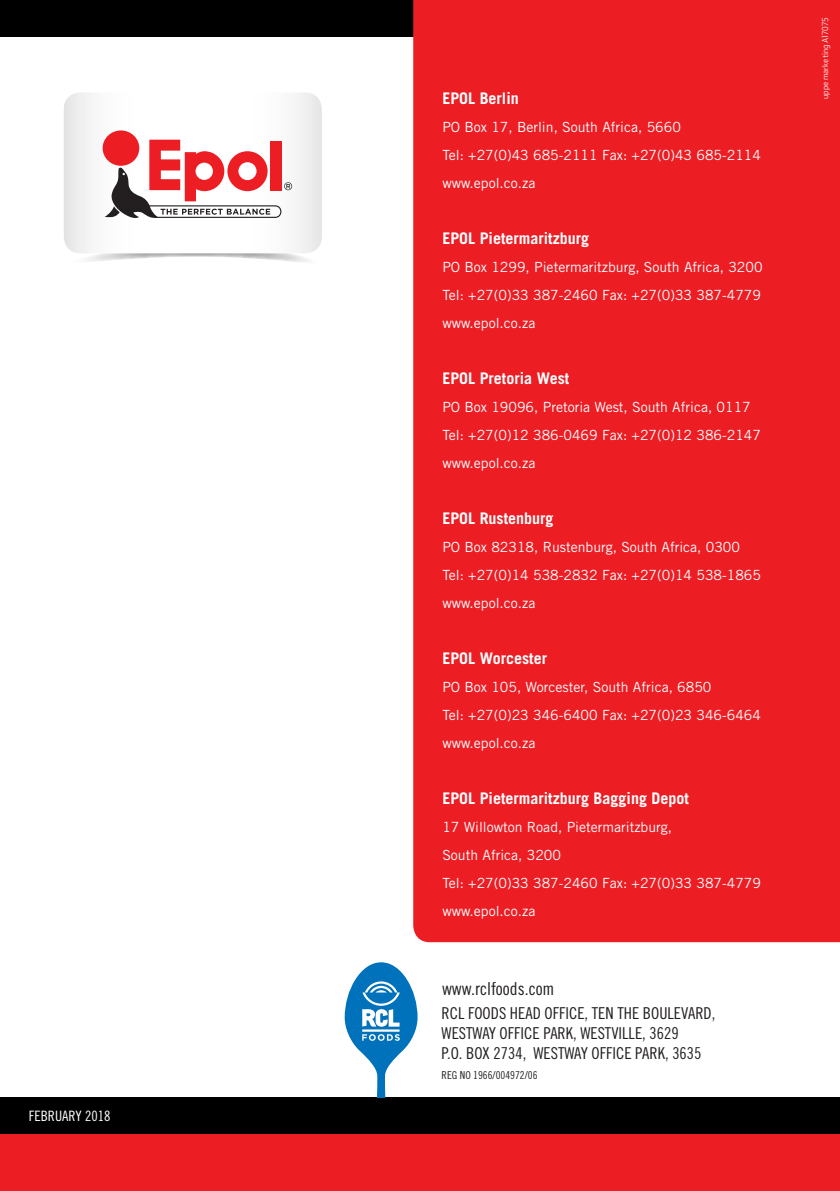
<style>
.page{position:relative;width:840px;height:1191px;background:#fff}
.page>*{position:absolute;margin:0;border:0;box-sizing:border-box;transform-origin:0 0}
.t1{font:17.8px "Trade Gothic LT Std Cn 18";color:#231f20}
.t2{font:16.4px/20px "Trade Gothic LT Std Cn 18";color:#231f20}
.t3{font:700 16px "Trade Gothic LT Std";color:#fff}
.t4{font:14.2px "Trade Gothic LT Std Cn 18";color:#fff}
.t5{font:14px/28px "Trade Gothic LT Std";color:#fff}
.t6{font:11px "Trade Gothic LT Std Cn 18";color:#231f20}
.t7{font:8px "VM Apex Sans";color:#fff}
</style>
<div class="page">
<div style="left:0;top:1134px;width:839px;height:57px;background:#ed1d24"></div>
<div style="left:0;top:1097px;width:839px;height:37px;background:#000"></div>
<div style="left:0;top:0;width:839px;height:37px;background:#000"></div>
<svg style="left:344px;top:962px;width:73px;height:135px"></svg>
<div style="left:413px;top:0;width:426px;height:942px;background:#ed1d24"></div>
<svg style="left:67px;top:247px;width:251px;height:15px"></svg>
<svg style="left:64px;top:92px;width:258px;height:161px"></svg>
<svg style="left:105px;top:140px;width:187px;height:78px"></svg>
<div style="left:270px;top:141px;width:11px;height:49px;background:#ed1d24"></div>
<div style="left:103px;top:130px;width:36px;height:36px;background:#ed1d24;border-radius:50%"></div>
<p class="t4" style="left:29px;top:1107px;width:83px">FEBRUARY 2018</p>
<p class="t3" style="left:442px;top:88px;width:78px">EPOL Berlin</p>
<p class="t5" style="left:442px;top:113px;width:320px">PO Box 17, Berlin, South Africa, 5660<br>Tel: +27(0)43 685-2111 Fax: +27(0)43 685-2114 www.epol.co.za</p>
<p class="t3" style="left:442px;top:228px;width:148px">EPOL Pietermaritzburg</p>
<p class="t5" style="left:442px;top:253px;width:321px;text-align:justify">PO Box 1299, Pietermaritzburg, South Africa, 3200<br>Tel: +27(0)33 387-2460 Fax: +27(0)33 387-4779 www.epol.co.za</p>
<p class="t3" style="left:442px;top:368px;width:128px">EPOL Pretoria West</p>
<p class="t5" style="left:442px;top:393px;width:320px">PO Box 19096, Pretoria West, South Africa, 0117<br>Tel: +27(0)12 386-0469 Fax: +27(0)12 386-2147 www.epol.co.za</p>
<p class="t3" style="left:442px;top:508px;width:113px">EPOL Rustenburg</p>
<p class="t5" style="left:442px;top:533px;width:320px">PO Box 82318, Rustenburg, South Africa, 0300<br>Tel: +27(0)14 538-2832 Fax: +27(0)14 538-1865 www.epol.co.za</p>
<p class="t3" style="left:442px;top:648px;width:106px">EPOL Worcester</p>
<p class="t5" style="left:442px;top:673px;width:320px">PO Box 105, Worcester, South Africa, 6850<br>Tel: +27(0)23 346-6400 Fax: +27(0)23 346-6464 www.epol.co.za</p>
<p class="t3" style="left:442px;top:788px;width:248px">EPOL Pietermaritzburg Bagging Depot</p>
<p class="t5" style="left:442px;top:813px;width:320px">17 Willowton Road, Pietermaritzburg,<br>South Africa, 3200<br>Tel: +27(0)33 387-2460 Fax: +27(0)33 387-4779 www.epol.co.za</p>
<p class="t1" style="left:442px;top:977px;width:114px">www.rclfoods.com</p>
<p class="t2" style="left:441px;top:1003px;width:275px">RCL FOODS HEAD OFFICE, TEN THE BOULEVARD,<br>WESTWAY OFFICE PARK, WESTVILLE, 3629<br>P.O. BOX 2734, WESTWAY OFFICE PARK, 3635</p>
<p class="t6" style="left:441px;top:1068px;width:97px">REG NO 1966/004972/06</p>
<p class="t7" style="left:819px;top:99px;width:83px;rotate:-90deg">uppe marketing A17075</p>
</div>
